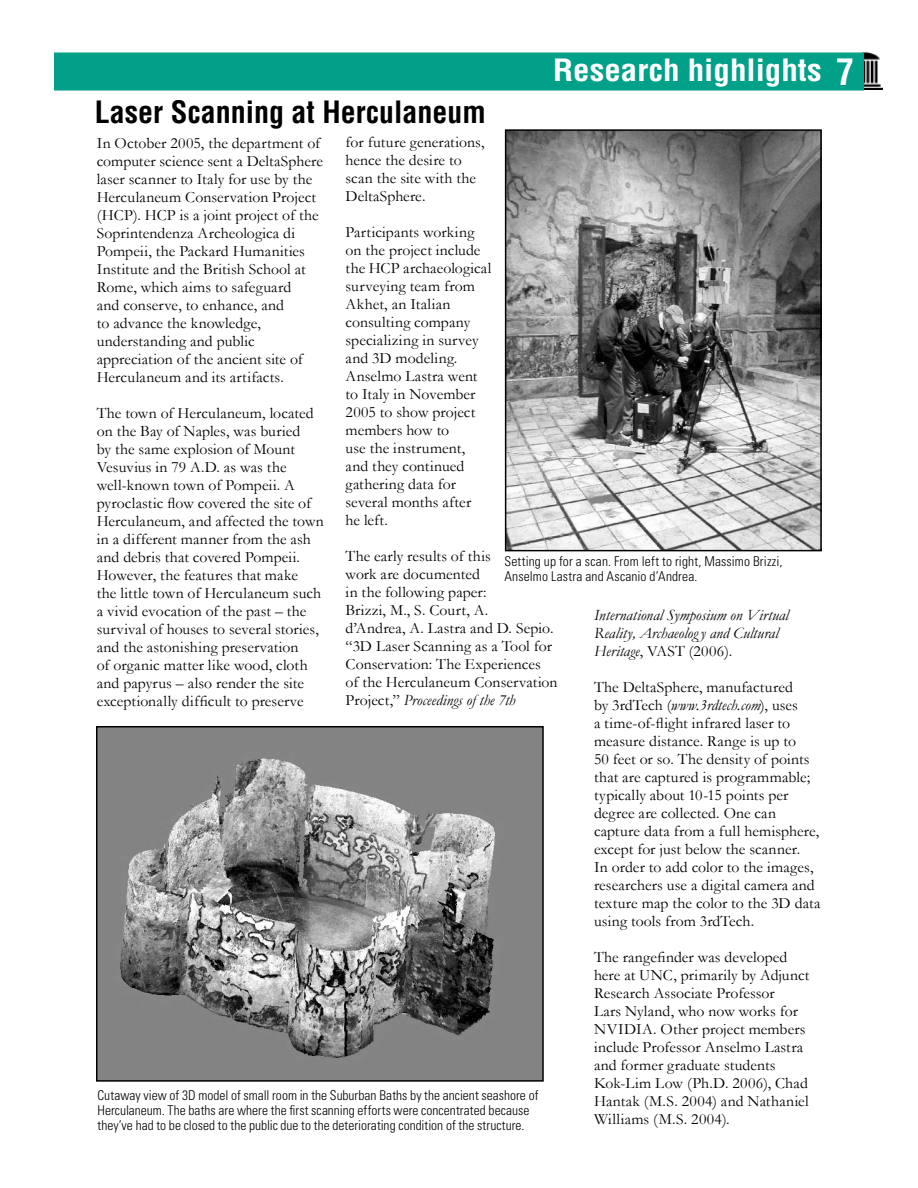
<style>
.page{position:relative;width:918px;height:1188px;background:#fff}
.page>*{position:absolute;margin:0;border:0;box-sizing:border-box;transform-origin:0 0}
.t1{font:700 condensed 30px "Helvetica";color:#000}
.t2{font:700 condensed 30px "Helvetica";color:#fff;scale:1.1 1}
.t3{font:15.75px/18px "Garamond";letter-spacing:.005em;color:#000}
.t4{font:italic 15.75px/18px "Garamond";color:#000}
.t5{font:300 condensed 13.5px/15px "Univers";letter-spacing:.005em;color:#000}
.s1{font-size:36px}
.s2{font-style:italic}
.s3{font-style:normal}
</style>
<div class="page">
<img style="left:864px;top:52px;width:19px;height:37px">
<div style="left:55px;top:53px;width:808px;height:37px;background:#00a188"></div>
<div style="left:54px;top:52px;width:810px;height:39px;border:2px solid #00a188"></div>
<img style="left:508px;top:132px;width:311px;height:416px">
<div style="left:505px;top:129px;width:317px;height:422px;border:2px solid #000"></div>
<img style="left:99px;top:729px;width:442px;height:350px">
<div style="left:96px;top:726px;width:448px;height:356px;border:2px solid #000"></div>
<h1 class="t1" style="left:95px;top:93px;width:392px">Laser Scanning at Herculaneum</h1>
<h1 class="t2" style="left:553px;top:52px;width:275px">Research highlights <span class="s1">7</span></h1>
<p class="t3" style="left:346px;top:132px;width:140px">for future generations, hence the desire to scan the site with the<br>DeltaSphere.</p>
<p class="t3" style="left:346px;top:222px;width:147px">Participants working on the project include the HCP archaeological surveying team from<br>Akhet, an Italian consulting company specializing in survey and 3D modeling.<br>Anselmo Lastra went to Italy in November<br>2005 to show project members how to<br>use the instrument, and they continued gathering data for several months after<br>he left.</p>
<p class="t3" style="left:346px;top:546px;width:214px">The early results of this<br>work are documented<br>in the following paper:<br>Brizzi, M., S. Court, A.<br>d’Andrea, A. Lastra and D. Sepio. “3D Laser Scanning as a Tool for<br>Conservation: The Experiences of the Herculaneum Conservation<br>Project,” <span class="s2">Proceedings of the 7th</span></p>
<p class="t3" style="left:97px;top:133px;width:228px">In October 2005, the department of computer science sent a DeltaSphere laser scanner to Italy for use by the<br>Herculaneum Conservation Project (HCP). HCP is a joint project of the<br>Soprintendenza Archeologica di<br>Pompeii, the Packard Humanities<br>Institute and the British School at<br>Rome, which aims to safeguard<br>and conserve, to enhance, and<br>to advance the knowledge, understanding and public appreciation of the ancient site of<br>Herculaneum and its artifacts.</p>
<p class="t3" style="left:97px;top:403px;width:229px">The town of Herculaneum, located on the Bay of Naples, was buried<br>by the same explosion of Mount Vesuvius in 79 A.D. as was the well-known town of Pompeii. A pyroclastic flow covered the site of Herculaneum, and affected the town in a different manner from the ash and debris that covered Pompeii.<br>However, the features that make<br>the little town of Herculaneum such a vivid evocation of the past – the survival of houses to several stories, and the astonishing preservation<br>of organic matter like wood, cloth and papyrus – also render the site exceptionally difficult to preserve</p>
<p class="t5" style="left:504px;top:554px;width:280px">Setting up for a scan. From left to right, Massimo Brizzi,<br>Anselmo Lastra and Ascanio d’Andrea.</p>
<p class="t4" style="left:594px;top:606px;width:196px">International Symposium on Virtual<br>Reality, Archaeolog y and Cultural<br>Heritage<span class="s3">, VAST (2006).</span></p>
<p class="t3" style="left:594px;top:678px;width:228px">The DeltaSphere, manufactured<br>by 3rdTech (<span class="s2">www.3rdtech.com</span>), uses<br>a time-of-flight infrared laser to measure distance. Range is up to<br>50 feet or so. The density of points that are captured is programmable; typically about 10-15 points per degree are collected. One can capture data from a full hemisphere, except for just below the scanner.<br>In order to add color to the images, researchers use a digital camera and texture map the color to the 3D data using tools from 3rdTech.</p>
<p class="t3" style="left:594px;top:948px;width:217px">The rangefinder was developed here at UNC, primarily by Adjunct<br>Research Associate Professor<br>Lars Nyland, who now works for<br>NVIDIA. Other project members include Professor Anselmo Lastra and former graduate students<br>Kok-Lim Low (Ph.D. 2006), Chad<br>Hantak (M.S. 2004) and Nathaniel<br>Williams (M.S. 2004).</p>
<p class="t5" style="left:98px;top:1087px;width:442px">Cutaway view of 3D model of small room in the Suburban Baths by the ancient seashore of<br>Herculaneum. The baths are where the first scanning efforts were concentrated because they’ve had to be closed to the public due to the deteriorating condition of the structure.</p>
</div>
